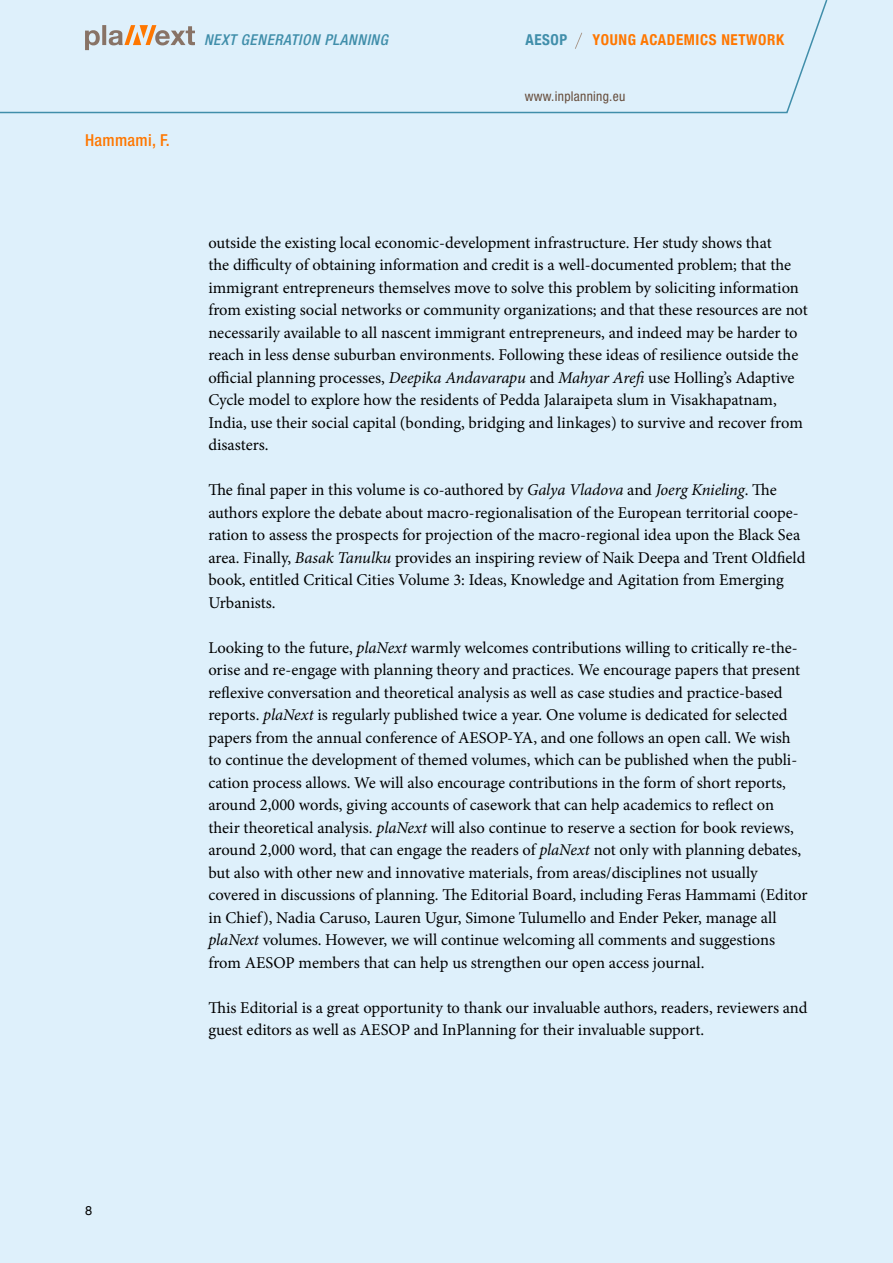
<style>
.page{position:relative;width:893px;height:1263px;background:#def0fb}
.page>*{position:absolute;margin:0;border:0;box-sizing:border-box;transform-origin:0 0}
.t1{font:16.5px/22.5px "Minion Pro";color:#000}
.t2{font:500 condensed 16.5px "Helvetica Neue";letter-spacing:.02em;color:#f70}
.t3{font:italic 500 condensed 15px "Helvetica Neue";letter-spacing:.04em;color:#408eaa}
.t4{font:700 condensed 15px "Helvetica Neue";letter-spacing:.04em;color:#f70}
.t5{font:700 condensed 15px "Helvetica Neue";letter-spacing:.04em;color:#408eaa}
.t6{font:condensed 13.5px "Helvetica Neue";letter-spacing:.02em;color:#674e3d}
.t7{font:12.75px "Helvetica Neue";color:#000}
.s1{font-style:italic}
</style>
<div class="page">
<svg style="left:0;top:0;width:828px;height:114px"></svg>
<svg style="left:85px;top:25px;width:110px;height:25px"></svg>
<svg style="left:575px;top:33px;width:7px;height:16px"></svg>
<p class="t2" style="left:85px;top:131px;width:86px">Hammami, F.</p>
<p class="t3" style="left:204px;top:31px;width:185px">NEXT GENERATION PLANNING</p>
<p class="t5" style="left:525px;top:28px;width:43px">AESOP</p>
<p class="t4" style="left:593px;top:28px;width:193px">YOUNG ACADEMICS NETWORK</p>
<p class="t6" style="left:525px;top:88px;width:102px">www.inplanning.eu</p>
<p class="t1" style="left:208px;top:231px;width:601px">outside the existing local economic-development infrastructure. Her study shows that<br>the difficulty of obtaining information and credit is a well-documented problem; that the immigrant entrepreneurs themselves move to solve this problem by soliciting information from existing social networks or community organizations; and that these resources are not necessarily available to all nascent immigrant entrepreneurs, and indeed may be harder to reach in less dense suburban environments. Following these ideas of resilience outside the official planning processes, <span class="s1">Deepika Andavarapu</span> and <span class="s1">Mahyar Arefi</span> use Holling’s Adaptive Cycle model to explore how the residents of Pedda Jalaraipeta slum in Visakhapatnam, India, use their social capital (bonding, bridging and linkages) to survive and recover from disasters.</p>
<p class="t1" style="left:208px;top:479px;width:598px">The final paper in this volume is co-authored by <span class="s1">Galya Vladova</span> and <span class="s1">Joerg Knieling</span>. The authors explore the debate about macro-regionalisation of the European territorial coope&shy;ration to assess the prospects for projection of the macro-regional idea upon the Black Sea area. Finally, <span class="s1">Basak Tanulku</span> provides an inspiring review of Naik Deepa and Trent Oldfield book, entitled Critical Cities Volume 3: Ideas, Knowledge and Agitation from Emerging Urbanists.</p>
<p class="t1" style="left:208px;top:636px;width:601px">Looking to the future, <span class="s1">plaNext</span> warmly welcomes contributions willing to critically re-the&shy;orise and re-engage with planning theory and practices. We encourage papers that present reflexive conversation and theoretical analysis as well as case studies and practice-based reports. <span class="s1">plaNext</span> is regularly published twice a year. One volume is dedicated for selected papers from the annual conference of AESOP-YA, and one follows an open call. We wish to continue the development of themed volumes, which can be published when the publi&shy;cation process allows. We will also encourage contributions in the form of short reports, around 2,000 words, giving accounts of casework that can help academics to reflect on their theoretical analysis. <span class="s1">plaNext</span> will also continue to reserve a section for book reviews, around 2,000 word, that can engage the readers of <span class="s1">plaNext</span> not only with planning debates, but also with other new and innovative materials, from areas/disciplines not usually covered in discussions of planning. The Editorial Board, including Feras Hammami (Editor in Chief), Nadia Caruso, Lauren Ugur, Simone Tulumello and Ender Peker, manage all <span class="s1">plaNext</span> volumes. However, we will continue welcoming all comments and suggestions from AESOP members that can help us strengthen our open access journal.</p>
<p class="t1" style="left:208px;top:996px;width:601px">This Editorial is a great opportunity to thank our invaluable authors, readers, reviewers and guest editors as well as AESOP and InPlanning for their invaluable support.</p>
<p class="t7" style="left:85px;top:1201px;width:9px">8</p>
</div>
